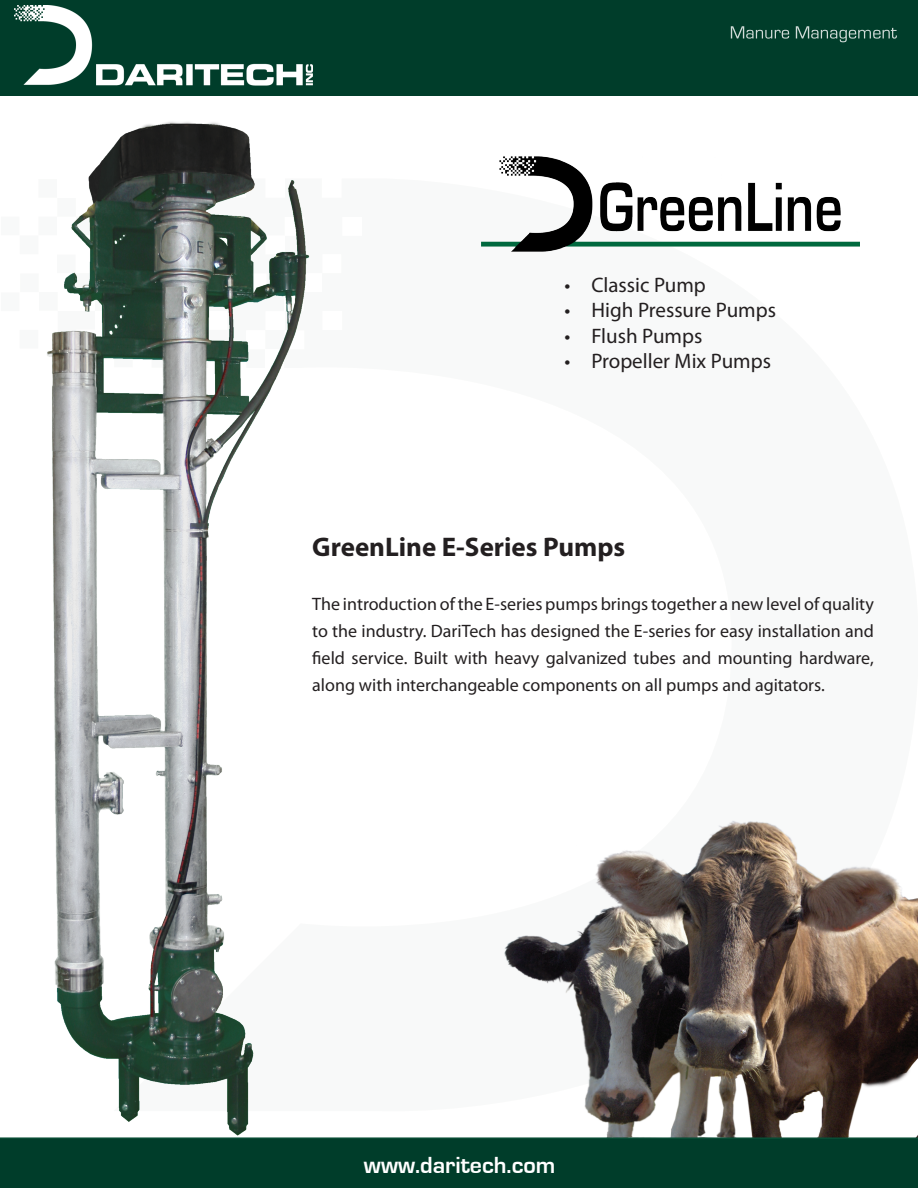
<style>
.page{position:relative;width:918px;height:1188px;background:#fff}
.page>*{position:absolute;margin:0;border:0;box-sizing:border-box;transform-origin:0 0}
.t1{font:700 27px "Myriad Pro";color:#231f20}
.t2{font:700 24px "Eurostile";color:#fff}
.t3{font:21px "Myriad Pro";color:#231f20}
.t4{font:18px/27px "Myriad Pro";color:#231f20;text-align:justify}
</style>
<div class="page">
<img style="left:504px;top:820px;width:414px;height:317px">
<img style="left:47px;top:122px;width:263px;height:1014px">
<img style="left:481px;top:156px;width:378px;height:96px">
<div style="left:0;top:0;width:918px;height:95px;background:#003d2a"></div>
<img style="left:15px;top:6px;width:297px;height:80px">
<svg style="left:731px;top:26px;width:166px;height:16px"></svg>
<div style="left:0;top:1137px;width:918px;height:51px;background:#003d2a"></div>
<p class="t3" style="left:564px;top:272px;width:143px">• Classic Pump</p>
<p class="t3" style="left:564px;top:297px;width:213px">• High Pressure Pumps</p>
<p class="t3" style="left:564px;top:323px;width:140px">• Flush Pumps</p>
<p class="t3" style="left:564px;top:348px;width:208px">• Propeller Mix Pumps</p>
<p class="t1" style="left:312px;top:529px;width:315px">GreenLine E-Series Pumps</p>
<p class="t4" style="left:312px;top:590px;width:563px">The introduction of the E-series pumps brings together a new level of quality to the industry. DariTech has designed the E-series for easy installation and field service. Built with heavy galvanized tubes and mounting hardware, along with interchangeable components on all pumps and agitators.</p>
<p class="t2" style="left:364px;top:1152px;width:193px">www.daritech.com</p>
</div>
